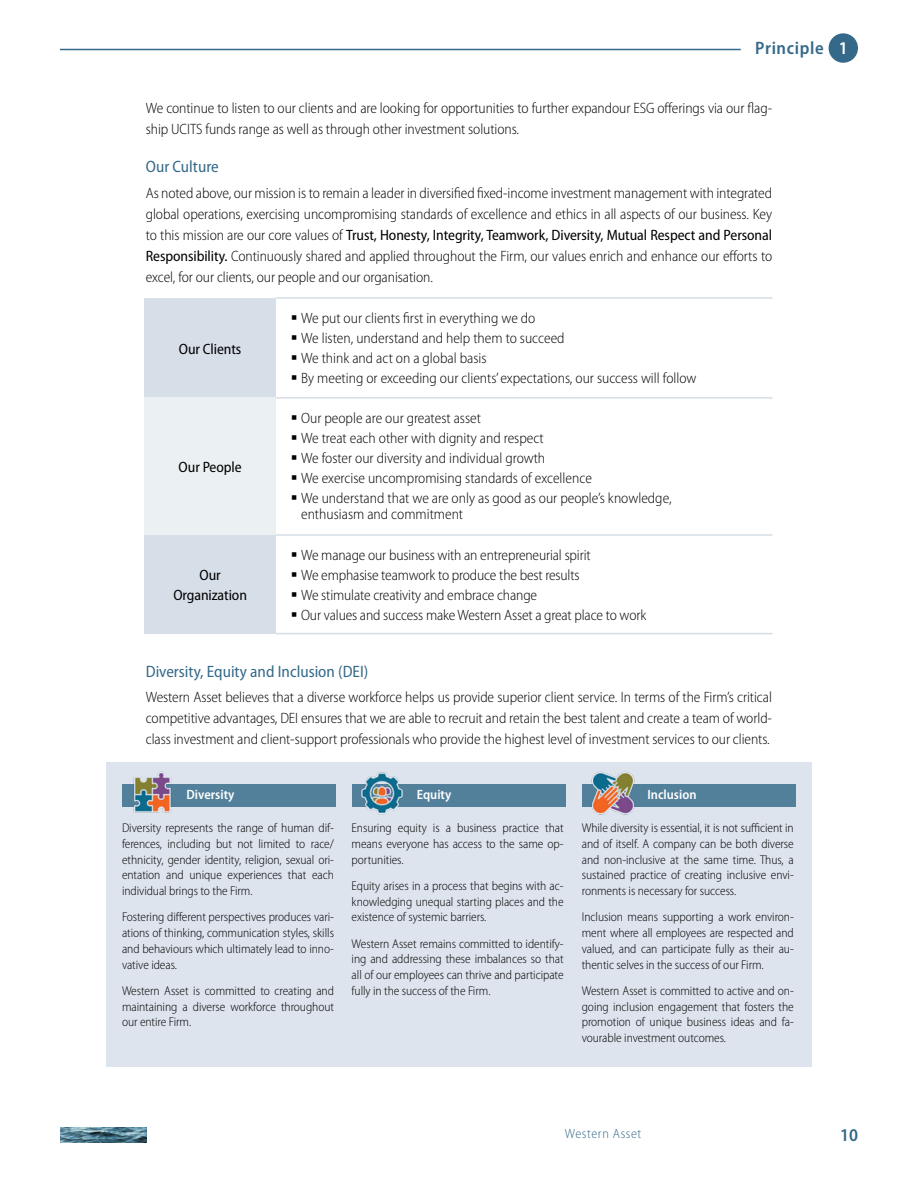
<style>
.page{position:relative;width:918px;height:1188px;background:#fff}
.page>*{position:absolute;margin:0;border:0;box-sizing:border-box;transform-origin:0 0}
.t1{font:600 semi-condensed 18px "Myriad Pro";letter-spacing:.035em;color:#346989}
.t2{font:semi-condensed 16.5px "Myriad Pro";color:#346989}
.t3{font:300 semi-condensed 15px/20px "Myriad Pro";letter-spacing:-.005em;color:#000}
.t4{font:semi-condensed 15px/19.5px "Myriad Pro";letter-spacing:-.005em;color:#000;text-align:center}
.t5{font:600 semi-condensed 13.5px "Myriad Pro";color:#fff}
.t6{font:300 semi-condensed 13.5px "Myriad Pro";letter-spacing:.045em;color:#346989}
.t7{font:300 semi-condensed 12.75px/15.8px "Myriad Pro";letter-spacing:-.005em;color:#000;text-align:justify}
.s1{color:#fff}
.s2{font-weight:400}
</style>
<div class="page">
<div style="left:829px;top:33px;width:29px;height:30px;background:#346989;border-radius:50%"></div>
<hr style="left:60px;top:49px;width:681px;height:1px;background:#346989">
<img style="left:60px;top:1128px;width:87px;height:15px">
<div style="left:145px;top:298px;width:131px;height:100px;background:#d6dee8"></div>
<div style="left:145px;top:398px;width:131px;height:137px;background:#ebf0f3"></div>
<div style="left:145px;top:535px;width:131px;height:99px;background:#d6dee8"></div>
<hr style="left:276px;top:633px;width:496px;height:1px;background:#d6dee8">
<hr style="left:276px;top:534px;width:496px;height:2px;background:#d6dee8">
<hr style="left:276px;top:297px;width:496px;height:2px;background:#d6dee8">
<hr style="left:276px;top:397px;width:496px;height:2px;background:#d6dee8">
<div style="left:106px;top:762px;width:706px;height:305px;background:#dde4ed"></div>
<div style="left:122px;top:785px;width:213px;height:22px;background:#52809b"></div>
<img style="left:130px;top:771px;width:44px;height:42px">
<div style="left:352px;top:785px;width:213px;height:22px;background:#52809b"></div>
<img style="left:360px;top:772px;width:45px;height:43px">
<div style="left:583px;top:785px;width:213px;height:22px;background:#52809b"></div>
<img style="left:590px;top:771px;width:45px;height:44px">
<p class="t1" style="left:755px;top:38px;width:94px">Principle <span class="s1">1</span></p>
<p class="t3" style="left:146px;top:98px;width:628px;line-height:21px">We continue to listen to our clients and are looking for opportunities to further expandour ESG offerings via our flag&shy;ship UCITS funds range as well as through other investment solutions.</p>
<p class="t2" style="left:146px;top:158px;width:74px">Our Culture</p>
<p class="t3" style="left:146px;top:182px;width:628px;line-height:21px;text-align:justify">As noted above, our mission is to remain a leader in diversified fixed-income investment management with integrated global operations, exercising uncompromising standards of excellence and ethics in all aspects of our business. Key to this mission are our core values of <span class="s2">Trust, Honesty, Integrity, Teamwork, Diversity, Mutual Respect and Personal Responsibility.</span> Continuously shared and applied throughout the Firm, our values enrich and enhance our efforts to excel, for our clients, our people and our organisation.</p>
<p class="t4" style="left:179px;top:339px;width:64px">Our Clients</p>
<p class="t4" style="left:179px;top:458px;width:65px">Our People</p>
<p class="t4" style="left:173px;top:566px;width:75px">Our<br>Organization</p>
<p class="t3" style="left:301px;top:308px;width:397px">We put our clients first in everything we do<br>We listen, understand and help them to succeed<br>We think and act on a global basis<br>By meeting or exceeding our clients’ expectations, our success will follow</p>
<p class="t3" style="left:301px;top:408px;width:372px">Our people are our greatest asset<br>We treat each other with dignity and respect<br>We foster our diversity and individual growth<br>We exercise uncompromising standards of excellence<br>We understand that we are only as good as our people’s knowledge,</p>
<p class="t3" style="left:301px;top:504px;width:164px">enthusiasm and commitment</p>
<p class="t3" style="left:301px;top:545px;width:347px">We manage our business with an entrepreneurial spirit<br>We emphasise teamwork to produce the best results<br>We stimulate creativity and embrace change<br>Our values and success make Western Asset a great place to work</p>
<p class="t2" style="left:146px;top:662px;width:224px">Diversity, Equity and Inclusion (DEI)</p>
<p class="t3" style="left:146px;top:687px;width:628px;line-height:21px;text-align:justify">Western Asset believes that a diverse workforce helps us provide superior client service. In terms of the Firm’s critical competitive advantages, DEI ensures that we are able to recruit and retain the best talent and create a team of world&shy;class investment and client-support professionals who provide the highest level of investment services to our clients.</p>
<p class="t5" style="left:187px;top:787px;width:49px">Diversity</p>
<p class="t7" style="left:122px;top:820px;width:214px">Diversity represents the range of human dif&shy;ferences, including but not limited to race/ ethnicity, gender identity, religion, sexual ori&shy;entation and unique experiences that each individual brings to the Firm.</p>
<p class="t7" style="left:122px;top:909px;width:214px">Fostering different perspectives produces vari&shy;ations of thinking, communication styles, skills and behaviours which ultimately lead to inno&shy;vative ideas.</p>
<p class="t7" style="left:122px;top:983px;width:214px">Western Asset is committed to creating and maintaining a diverse workforce throughout our entire Firm.</p>
<p class="t5" style="left:417px;top:787px;width:36px">Equity</p>
<p class="t5" style="left:647px;top:787px;width:51px">Inclusion</p>
<p class="t7" style="left:582px;top:820px;width:214px">While diversity is essential, it is not sufficient in and of itself. A company can be both diverse and non-inclusive at the same time. Thus, a sustained practice of creating inclusive envi&shy;ronments is necessary for success.</p>
<p class="t7" style="left:582px;top:909px;width:214px">Inclusion means supporting a work environ&shy;ment where all employees are respected and valued, and can participate fully as their au&shy;thentic selves in the success of our Firm.</p>
<p class="t7" style="left:582px;top:983px;width:214px">Western Asset is committed to active and on&shy;going inclusion engagement that fosters the promotion of unique business ideas and fa&shy;vourable investment outcomes.</p>
<p class="t7" style="left:352px;top:820px;width:214px">Ensuring equity is a business practice that means everyone has access to the same op&shy;portunities.</p>
<p class="t7" style="left:352px;top:878px;width:214px">Equity arises in a process that begins with ac&shy;knowledging unequal starting places and the existence of systemic barriers.</p>
<p class="t7" style="left:352px;top:936px;width:214px">Western Asset remains committed to identify&shy;ing and addressing these imbalances so that all of our employees can thrive and participate fully in the success of the Firm.</p>
<p class="t6" style="left:565px;top:1126px;width:78px">Western Asset</p>
<p class="t1" style="left:840px;top:1125px;width:19px">10</p>
</div>
